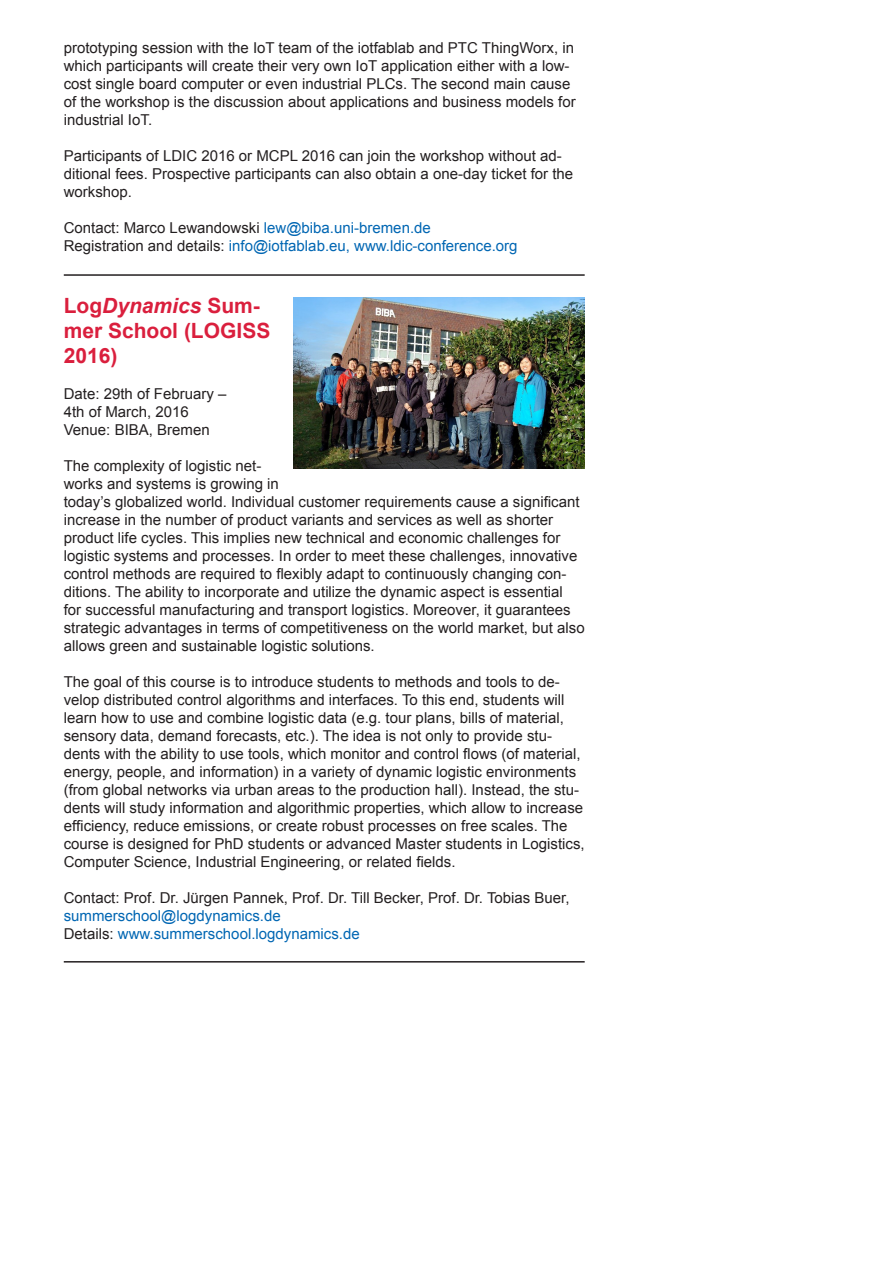
<style>
.page{position:relative;width:893px;height:1263px;background:#fff}
.page>*{position:absolute;margin:0;border:0;box-sizing:border-box;transform-origin:0 0}
.t1{font:700 21px/25.2px "Arial";color:#da1f3d}
.t2{font:15px/18px "Arial";color:#231f20}
.t3{font:15px "Arial";color:#0166b3}
.s1{color:#0166b3}
.s2{color:#231f20}
.s3{font-style:italic}
</style>
<div class="page">
<hr style="left:64px;top:961px;width:521px;height:1px;background:#231f20">
<hr style="left:64px;top:274px;width:521px;height:2px;background:#231f20">
<img style="left:294px;top:298px;width:291px;height:171px">
<p class="t2" style="left:64px;top:39px;width:513px">prototyping session with the IoT team of the iotfablab and PTC ThingWorx, in which participants will create their very own IoT application either with a low&shy;cost single board computer or even industrial PLCs. The second main cause of the workshop is the discussion about applications and business models for industrial IoT.</p>
<p class="t2" style="left:64px;top:147px;width:511px">Participants of LDIC 2016 or MCPL 2016 can join the workshop without ad&shy;ditional fees. Prospective participants can also obtain a one-day ticket for the workshop.</p>
<p class="t2" style="left:64px;top:219px;width:369px">Contact: Marco Lewandowski <span class="s1">lew@biba.uni-bremen.de</span></p>
<p class="t3" style="left:64px;top:236px;width:455px"><span class="s2">Registration and details:</span> info@iotfablab.eu, www.ldic-conference.org</p>
<p class="t1" style="left:64px;top:293px;width:208px">Log<span class="s3">Dynamics</span> Sum&shy;mer School (LOGISS<br>2016)</p>
<p class="t2" style="left:64px;top:385px;width:164px">Date: 29th of February –<br>4th of March, 2016</p>
<p class="t2" style="left:64px;top:421px;width:147px">Venue: BIBA, Bremen</p>
<p class="t2" style="left:64px;top:457px;width:522px">The complexity of logistic net-<br>works and systems is growing in<br>today’s globalized world. Individual customer requirements cause a significant increase in the number of product variants and services as well as shorter product life cycles. This implies new technical and economic challenges for logistic systems and processes. In order to meet these challenges, innovative control methods are required to flexibly adapt to continuously changing con&shy;ditions. The ability to incorporate and utilize the dynamic aspect is essential<br>for successful manufacturing and transport logistics. Moreover, it guarantees strategic advantages in terms of competitiveness on the world market, but also allows green and sustainable logistic solutions.</p>
<p class="t2" style="left:64px;top:673px;width:522px">The goal of this course is to introduce students to methods and tools to de&shy;velop distributed control algorithms and interfaces. To this end, students will learn how to use and combine logistic data (e.g. tour plans, bills of material, sensory data, demand forecasts, etc.). The idea is not only to provide stu&shy;dents with the ability to use tools, which monitor and control flows (of material, energy, people, and information) in a variety of dynamic logistic environments (from global networks via urban areas to the production hall). Instead, the stu&shy;dents will study information and algorithmic properties, which allow to increase efficiency, reduce emissions, or create robust processes on free scales. The course is designed for PhD students or advanced Master students in Logistics, Computer Science, Industrial Engineering, or related fields.</p>
<p class="t2" style="left:64px;top:889px;width:507px">Contact: Prof. Dr. Jürgen Pannek, Prof. Dr. Till Becker, Prof. Dr. Tobias Buer, <span class="s1">summerschool@logdynamics.de</span></p>
<p class="t3" style="left:64px;top:924px;width:297px"><span class="s2">Details:</span> www.summerschool.logdynamics.de</p>
</div>
